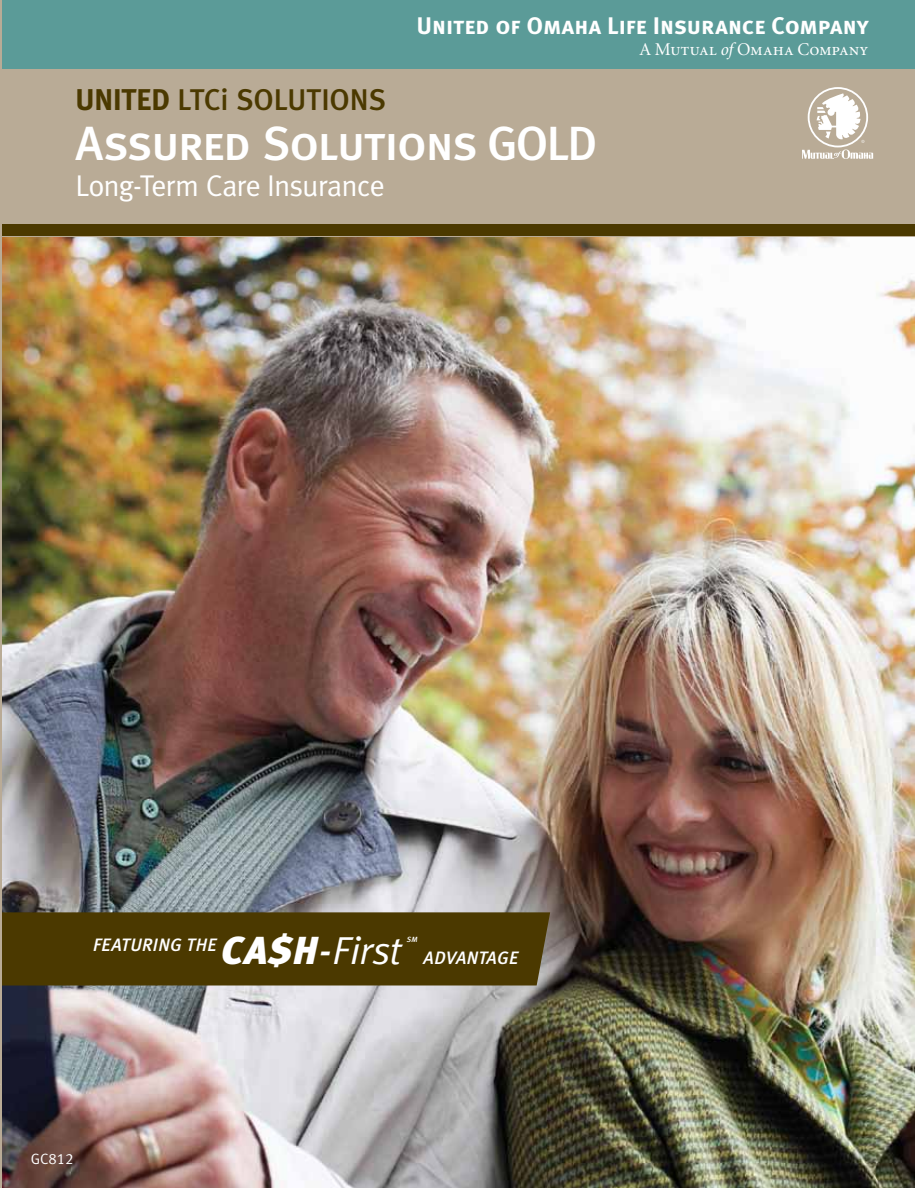
<style>
.page{position:relative;width:915px;height:1188px;background:#fff}
.page>*{position:absolute;margin:0;border:0;box-sizing:border-box;transform-origin:0 0}
.t1{font:48px "Meta Medium LF Caps";letter-spacing:-.04em;color:#fff}
.t2{font:30px "Meta Normal LF";letter-spacing:-.035em;color:#fff}
.t3{font:30px "Meta Medium LF";letter-spacing:-.005em;color:#4b3900}
.t4{font:24px "Meta Bold Caps";letter-spacing:-.005em;color:#fff}
.t5{font:italic 18px "Meta Medium LF";letter-spacing:.02em;color:#fff}
.t6{font:18px "Minion Regular SC";color:#fff}
.t7{font:15px "Meta Normal LF";letter-spacing:-.01em;color:#fff}
.t8{font:italic 7.5px "Meta Medium LF";color:#fff}
.s1{font-family:"Minion";font-style:italic}
.s2{font-family:"Meta Bold LF"}
.s3{font-family:"Meta Medium LF"}
.s4{font-family:"Meta Black LF Italic Caps";font-style:normal;font-size:39px}
.s5{font-size:39px}
.s6{font-family:"Meta Normal LF Italic Caps";font-style:normal;font-size:39px}
.s7{font-family:"Meta Normal LF";font-size:39px}
</style>
<div class="page">
<img style="left:1px;top:237px;width:913px;height:951px">
<div style="left:0;top:0;width:914px;height:237px;background:#b9ab96"></div>
<div style="left:0;top:0;width:914px;height:68px;background:#5b9b98"></div>
<svg style="left:802px;top:87px;width:70px;height:72px"></svg>
<div style="left:0;top:225px;width:914px;height:11px;background:#4b3900"></div>
<div style="left:1px;top:912px;width:549px;height:74px;background:#4b3900"></div>
<hr style="left:0;top:0;width:1px;height:1188px;background:#b9ab96">
<p class="t4" style="left:416px;top:12px;width:453px">United of Omaha Life Insurance Company</p>
<p class="t6" style="left:639px;top:41px;width:230px">A Mutual <span class="s1">of</span> Omaha Company</p>
<p class="t3" style="left:75px;top:83px;width:312px"><span class="s2">UNITED</span> LTCi SOLUTIONS</p>
<h1 class="t1" style="left:75px;top:115px;width:523px">Assured Solutions <span class="s3">GOLD</span></h1>
<p class="t2" style="left:75px;top:168px;width:311px">Long-Term Care Insurance</p>
<p class="t5" style="left:93px;top:934px;width:309px">FEATURING THE <span class="s4">CA$H</span><span class="s5">-</span><span class="s6">F</span><span class="s7">irst</span></p>
<p class="t8" style="left:406px;top:935px;width:12px">SM</p>
<p class="t5" style="left:423px;top:947px;width:96px">ADVANTAGE</p>
<p class="t7" style="left:31px;top:1150px;width:44px">GC812</p>
</div>
